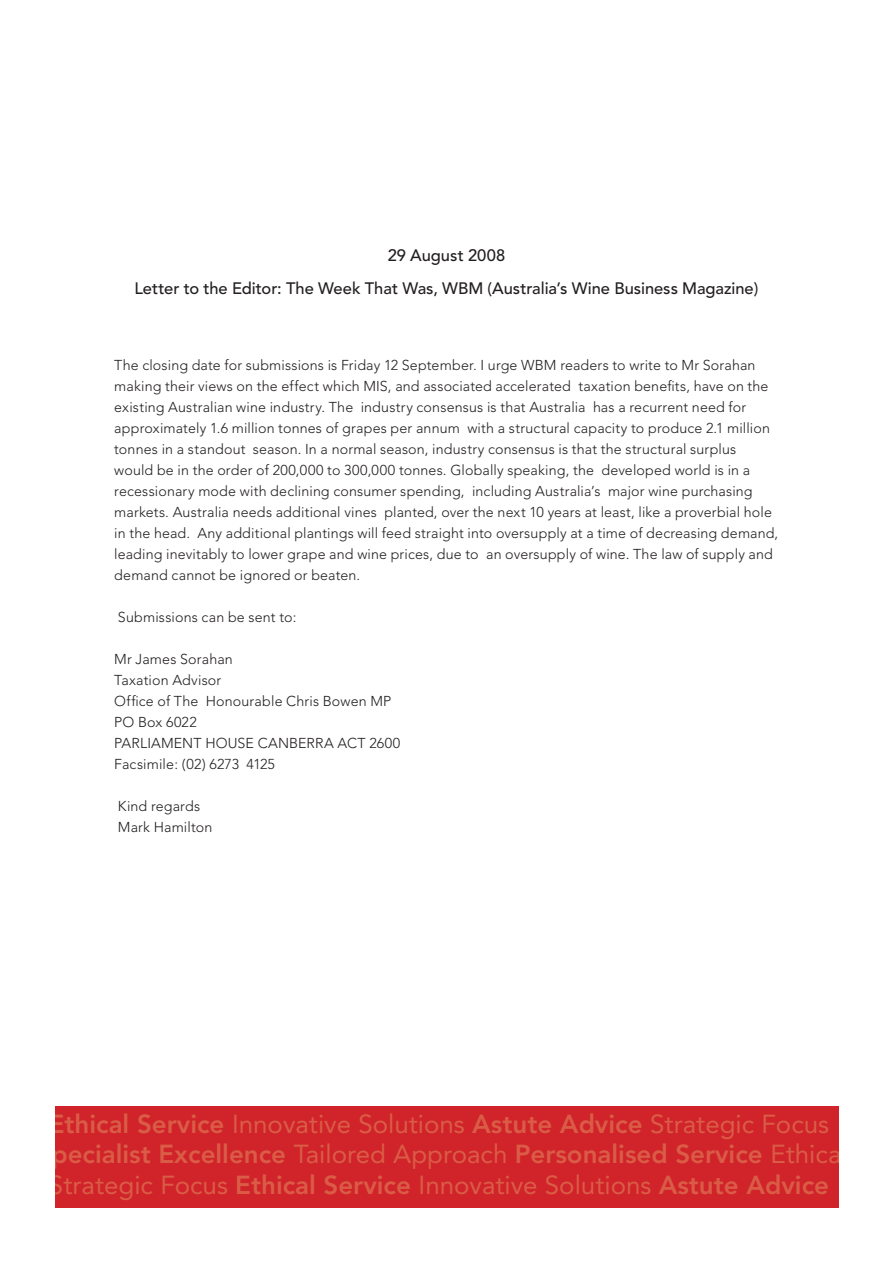
<style>
.page{position:relative;width:893px;height:1263px;background:#fff}
.page>*{position:absolute;margin:0;border:0;box-sizing:border-box;transform-origin:0 0}
.t1{font:800 25.95px/30.6px "Avenir";color:#da5c46;text-align:center}
.Body_Copy{font:500 16.5px "Avenir";color:#231f20}
.t2{font:300 14.25px/21px "Avenir";letter-spacing:.01em;color:#231f20}
.s1{font-weight:400}
</style>
<div class="page">
<div style="left:54px;top:1106px;width:785px;height:101px;background:#d1232a"></div>
<p class="Body_Copy" style="left:388px;top:245px;width:119px">29 August 2008</p>
<p class="Body_Copy" style="left:134px;top:279px;width:626px">Letter to the Editor: The Week That Was, WBM (Australia’s Wine Business Magazine)</p>
<p class="t2" style="left:114px;top:355px;width:665px">The closing date for submissions is Friday 12 September. I urge WBM readers to write to Mr Sorahan making their views on the effect which MIS, and associated accelerated taxation benefits, have on the existing Australian wine industry. The industry consensus is that Australia has a recurrent need for approximately 1.6 million tonnes of grapes per annum with a structural capacity to produce 2.1 million tonnes in a standout season. In a normal season, industry consensus is that the structural surplus would be in the order of 200,000 to 300,000 tonnes. Globally speaking, the developed world is in a recessionary mode with declining consumer spending, including Australia’s major wine purchasing markets. Australia needs additional vines planted, over the next 10 years at least, like a proverbial hole in the head. Any additional plantings will feed straight into oversupply at a time of decreasing demand, leading inevitably to lower grape and wine prices, due to an oversupply of wine. The law of supply and demand cannot be ignored or beaten.</p>
<p class="t2" style="left:118px;top:607px;width:180px">Submissions can be sent to:</p>
<p class="t2" style="left:114px;top:649px;width:120px">Mr James Sorahan</p>
<p class="t2" style="left:114px;top:670px;width:109px">Taxation Advisor</p>
<p class="t2" style="left:114px;top:691px;width:279px">Office of The Honourable Chris Bowen MP</p>
<p class="t2" style="left:114px;top:712px;width:84px">PO Box 6022</p>
<p class="t2" style="left:114px;top:733px;width:287px">PARLIAMENT HOUSE CANBERRA ACT 2600</p>
<p class="t2" style="left:114px;top:754px;width:162px">Facsimile: (02) 6273 4125</p>
<p class="t2" style="left:118px;top:796px;width:84px">Kind regards</p>
<p class="t2" style="left:118px;top:817px;width:96px">Mark Hamilton</p>
<h1 class="t1" style="left:37px;top:1108px;width:806px">Ethical Service <span class="s1">Innovative Solutions</span> Astute Advice <span class="s1">Strategic Focus<br></span>Specialist Excellence <span class="s1">Tailored Approach</span> Personalised Service <span class="s1">Ethica<br>Strategic Focus</span> Ethical Service <span class="s1">Innovative Solutions</span> Astute Advice</h1>
</div>
